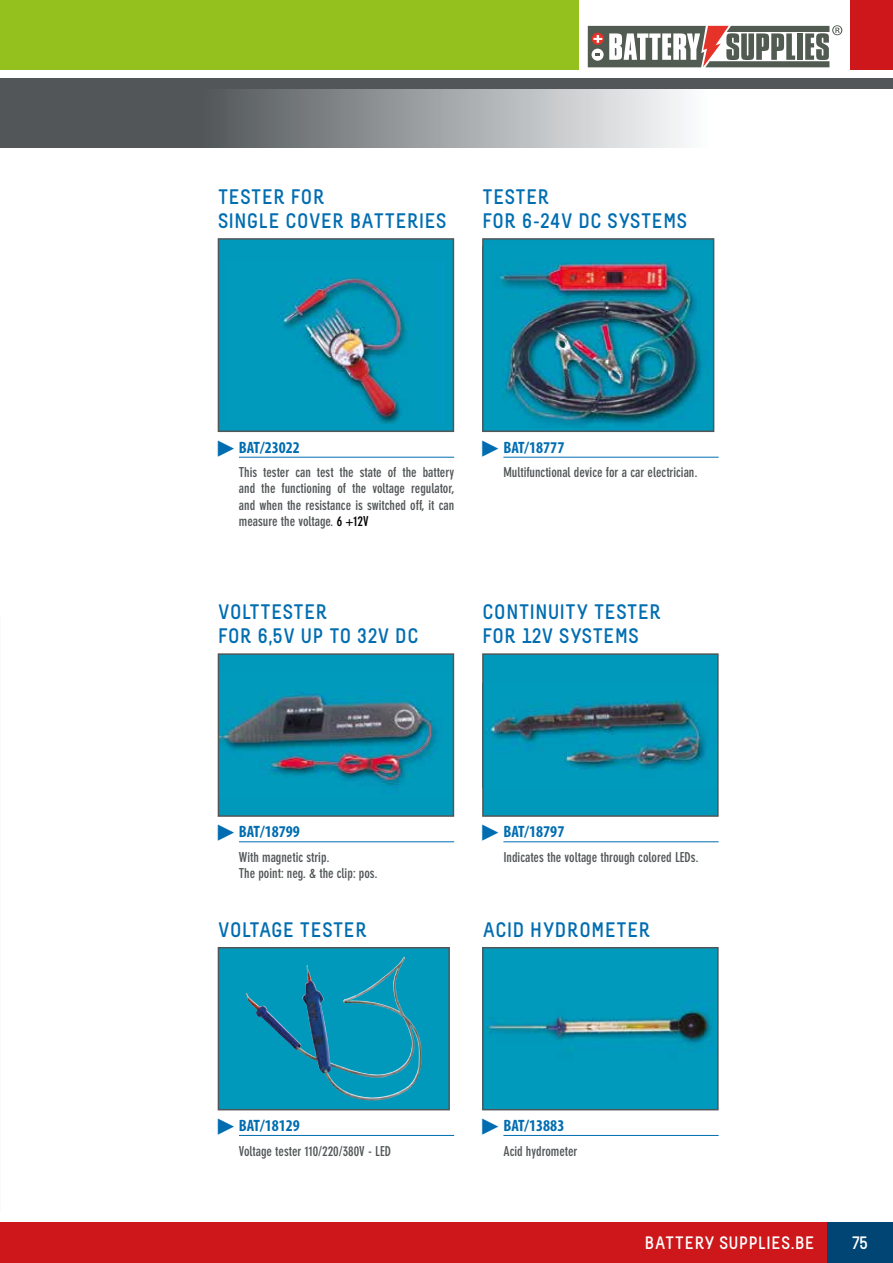
<style>
.page{position:relative;width:893px;height:1263px;background:#fff}
.page>*{position:absolute;margin:0;border:0;box-sizing:border-box;transform-origin:0 0}
.t1{font:700 21px/24px "Melbourne";letter-spacing:.02em;color:#006db1}
.t2{font:700 18px "Melbourne";letter-spacing:.03em;color:#fff}
.t3{font:700 condensed 16.5px "Myriad Pro";color:#006db1}
.t4{font:700 condensed 13.5px/16.2px "DIN Neuzeit Grotesk Std";color:#525658;text-align:justify}
.s1{font-family:"Universal Std Newswith Comm Pi";font-weight:400;font-stretch:normal}
.s2{color:#000}
</style>
<div class="page">
<div style="left:0;top:1222px;width:827px;height:41px;background:#cd171a"></div>
<div style="left:827px;top:1222px;width:66px;height:41px;background:#004574"></div>
<svg style="left:0;top:89px;width:684px;height:59px;background:#8a8e90"></svg>
<hr style="left:239px;top:457px;width:215px;height:1px;background:#006db1">
<hr style="left:239px;top:841px;width:215px;height:1px;background:#006db1">
<hr style="left:503px;top:1135px;width:216px;height:1px;background:#006db1">
<hr style="left:503px;top:841px;width:216px;height:1px;background:#006db1">
<hr style="left:503px;top:457px;width:216px;height:1px;background:#006db1">
<hr style="left:239px;top:1135px;width:215px;height:1px;background:#006db1">
<div style="left:218px;top:239px;width:235px;height:192px;background:#0099bc"></div>
<img style="left:279px;top:277px;width:128px;height:146px">
<div style="left:218px;top:238px;width:236px;height:194px;border:2px solid #525658"></div>
<div style="left:218px;top:654px;width:235px;height:162px;background:#0099bc"></div>
<img style="left:221px;top:691px;width:216px;height:101px">
<div style="left:218px;top:653px;width:236px;height:164px;border:2px solid #525658"></div>
<img style="left:485px;top:950px;width:231px;height:157px">
<div style="left:482px;top:947px;width:237px;height:163px;border:2px solid #525658"></div>
<div style="left:483px;top:654px;width:235px;height:162px;background:#0099bc"></div>
<img style="left:490px;top:700px;width:215px;height:70px">
<div style="left:482px;top:653px;width:237px;height:164px;border:2px solid #525658"></div>
<div style="left:483px;top:239px;width:231px;height:192px;background:#0099bc"></div>
<img style="left:500px;top:262px;width:201px;height:163px">
<div style="left:482px;top:238px;width:232px;height:194px;border:2px solid #525658"></div>
<div style="left:218px;top:948px;width:231px;height:162px;background:#0099bc"></div>
<img style="left:246px;top:957px;width:166px;height:143px">
<div style="left:218px;top:947px;width:232px;height:163px;border:2px solid #525658"></div>
<div style="left:0;top:78px;width:893px;height:11px;background:#525658"></div>
<svg style="left:588px;top:25px;width:254px;height:42px"></svg>
<div style="left:0;top:0;width:579px;height:70px;background:#95c11f"></div>
<div style="left:850px;top:0;width:43px;height:70px;background:#cd171a"></div>
<h1 class="t1" style="left:218px;top:185px;width:230px">TESTER FOR<br>SINGLE COVER BATTERIES</h1>
<h1 class="t1" style="left:482px;top:185px;width:207px">TESTER<br>FOR 6-24V DC SYSTEMS</h1>
<p class="t3" style="left:218px;top:438px;width:84px"><span class="s1">▶</span> BAT/23022</p>
<p class="t4" style="left:239px;top:464px;width:217px">This tester can test the state of the battery and the functioning of the voltage regulator, and when the resistance is switched off, it can measure the voltage. <span class="s2">6 +12V</span></p>
<p class="t3" style="left:482px;top:438px;width:84px"><span class="s1">▶</span> BAT/18777</p>
<p class="t4" style="left:503px;top:464px;width:196px">Multifunctional device for a car electrician.</p>
<h1 class="t1" style="left:218px;top:600px;width:202px">VOLTTESTER<br>FOR 6,5V UP TO 32V DC</h1>
<h1 class="t1" style="left:482px;top:600px;width:180px">CONTINUITY TESTER<br>FOR 12V SYSTEMS</h1>
<p class="t3" style="left:218px;top:822px;width:84px"><span class="s1">▶</span> BAT/18799</p>
<p class="t4" style="left:239px;top:849px;width:140px">With magnetic strip.<br>The point: neg. &amp; the clip: pos.</p>
<h1 class="t1" style="left:218px;top:918px;width:151px">VOLTAGE TESTER</h1>
<p class="t3" style="left:482px;top:822px;width:84px"><span class="s1">▶</span> BAT/18797</p>
<p class="t4" style="left:503px;top:849px;width:197px">Indicates the voltage through colored LEDs.</p>
<h1 class="t1" style="left:482px;top:918px;width:170px">ACID HYDROMETER</h1>
<p class="t3" style="left:218px;top:1116px;width:84px"><span class="s1">▶</span> BAT/18129</p>
<p class="t4" style="left:239px;top:1143px;width:154px">Voltage tester 110/220/380V - LED</p>
<p class="t3" style="left:482px;top:1116px;width:84px"><span class="s1">▶</span> BAT/13883</p>
<p class="t4" style="left:503px;top:1143px;width:76px">Acid hydrometer</p>
<h2 class="t2" style="left:644px;top:1232px;width:171px">BATTERY SUPPLIES.BE</h2>
<h2 class="t2" style="left:852px;top:1232px;width:18px">75</h2>
</div>
